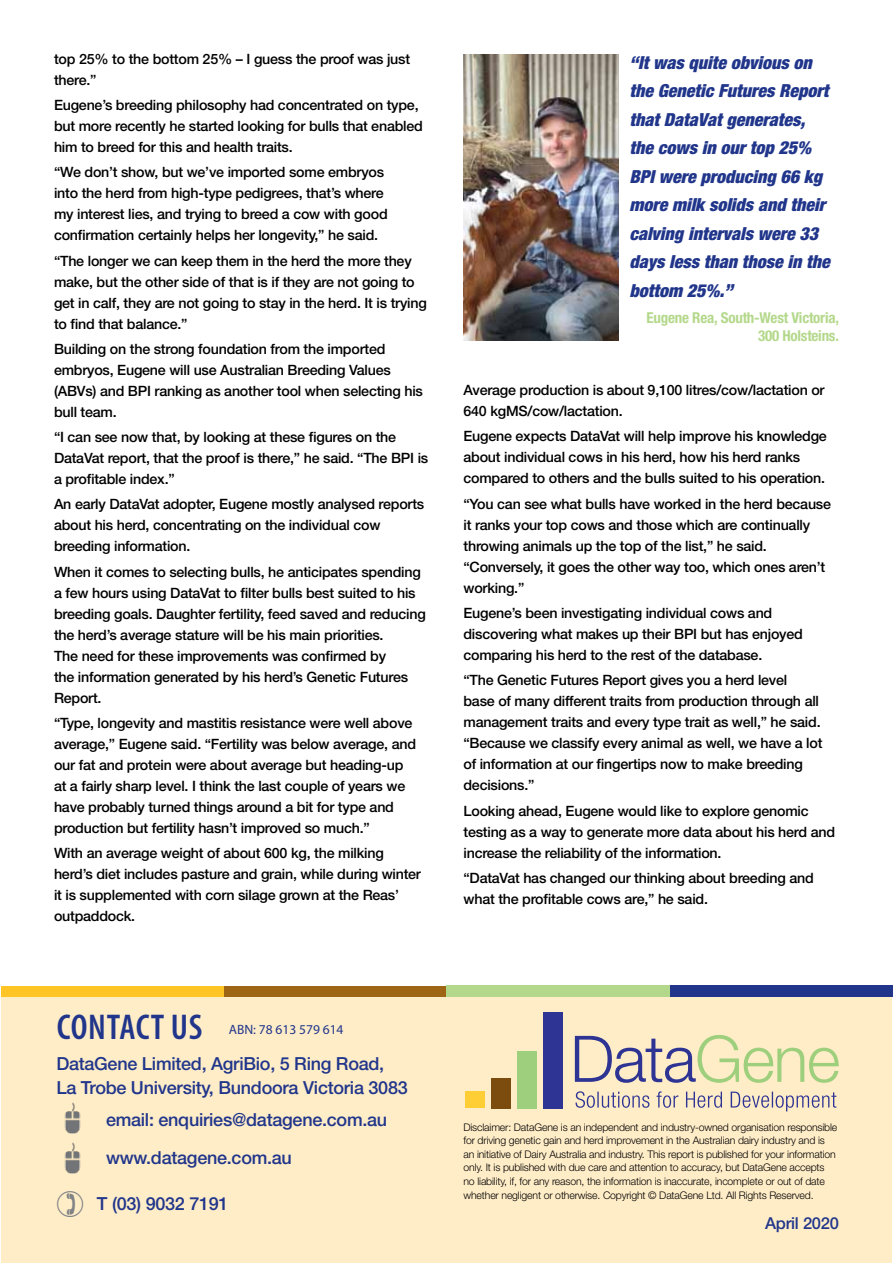
<style>
.page{position:relative;width:893px;height:1263px;background:#fff}
.page>*{position:absolute;margin:0;border:0;box-sizing:border-box;transform-origin:0 0}
.t1{font:600 condensed 36px "Myriad Pro";letter-spacing:.015em;color:#21368b}
.t2{font:italic 900 condensed 18px/28.5px "HN";color:#21368b}
.t3{font:500 18px/24px "Helvetica Neue LT Std";letter-spacing:-.015em;color:#21368b}
.t4{font:500 16.5px "Helvetica Neue LT Std";letter-spacing:-.015em;color:#21368b}
.t5{font:700 condensed 15px/18px "HN";letter-spacing:-.015em;color:#b4d88b;text-align:right}
.t6{font:500 14.25px/21px "Helvetica Neue LT Std";letter-spacing:-.015em;color:#000}
.t7{font:13.5px "Myriad Pro";color:#21368b}
.t8{font:300 10.5px/13.5px "Helvetica Neue LT Std";letter-spacing:-.015em;color:#000}
</style>
<div class="page">
<div style="left:1px;top:992px;width:890px;height:271px;background:#ffedc8"></div>
<img style="left:64px;top:1142px;width:17px;height:32px">
<img style="left:64px;top:1102px;width:17px;height:32px">
<div style="left:223px;top:986px;width:223px;height:11px;background:#9e6614"></div>
<div style="left:670px;top:985px;width:223px;height:12px;background:#21368b"></div>
<div style="left:446px;top:985px;width:224px;height:12px;background:#b4d88b"></div>
<div style="left:1px;top:986px;width:222px;height:11px;background:#ffc425"></div>
<svg style="left:575px;top:1035px;width:264px;height:48px"></svg>
<svg style="left:575px;top:1091px;width:261px;height:20px"></svg>
<div style="left:492px;top:1078px;width:19px;height:30px;background:#7c4c0f"></div>
<div style="left:518px;top:1051px;width:19px;height:57px;background:#9ecf7c"></div>
<div style="left:543px;top:1012px;width:20px;height:96px;background:#2d3494"></div>
<div style="left:466px;top:1091px;width:19px;height:17px;background:#ffce35"></div>
<img style="left:463px;top:54px;width:156px;height:286px">
<p class="t6" style="left:54px;top:48px;width:358px">top 25% to the bottom 25% – I guess the proof was just there.”</p>
<p class="t6" style="left:54px;top:94px;width:370px">Eugene’s breeding philosophy had concentrated on type, but more recently he started looking for bulls that enabled him to breed for this and health traits.</p>
<p class="t6" style="left:54px;top:162px;width:335px">“We don’t show, but we’ve imported some embryos into the herd from high-type pedigrees, that’s where my interest lies, and trying to breed a cow with good confirmation certainly helps her longevity,” he said.</p>
<p class="t6" style="left:54px;top:250px;width:374px">“The longer we can keep them in the herd the more they make, but the other side of that is if they are not going to get in calf, they are not going to stay in the herd. It is trying to find that balance.”</p>
<p class="t6" style="left:54px;top:338px;width:370px">Building on the strong foundation from the imported embryos, Eugene will use Australian Breeding Values (ABVs) and BPI ranking as another tool when selecting his bull team.</p>
<p class="t6" style="left:54px;top:426px;width:376px">“I can see now that, by looking at these figures on the<br>DataVat report, that the proof is there,” he said. “The BPI is a profitable index.”</p>
<p class="t6" style="left:54px;top:494px;width:372px">An early DataVat adopter, Eugene mostly analysed reports about his herd, concentrating on the individual cow breeding information.</p>
<p class="t6" style="left:54px;top:561px;width:373px">When it comes to selecting bulls, he anticipates spending a few hours using DataVat to filter bulls best suited to his breeding goals. Daughter fertility, feed saved and reducing the herd’s average stature will be his main priorities.<br>The need for these improvements was confirmed by<br>the information generated by his herd’s Genetic Futures Report.</p>
<p class="t6" style="left:54px;top:712px;width:364px">“Type, longevity and mastitis resistance were well above average,” Eugene said. “Fertility was below average, and our fat and protein were about average but heading-up at a fairly sharp level. I think the last couple of years we have probably turned things around a bit for type and production but fertility hasn’t improved so much.”</p>
<p class="t6" style="left:54px;top:842px;width:368px">With an average weight of about 600 kg, the milking herd’s diet includes pasture and grain, while during winter it is supplemented with corn silage grown at the Reas’ outpaddock.</p>
<p class="t2" style="left:629px;top:48px;width:202px">“It was quite obvious on the Genetic Futures Report that DataVat generates, the cows in our top 25%<br>BPI were producing 66 kg more milk solids and their calving intervals were 33 days less than those in the bottom 25%.”</p>
<p class="t5" style="left:647px;top:309px;width:194px">Eugene Rea, South-West Victoria,<br>300 Holsteins.</p>
<p class="t6" style="left:463px;top:379px;width:363px">Average production is about 9,100 litres/cow/lactation or<br>640 kgMS/cow/lactation.</p>
<p class="t6" style="left:463px;top:426px;width:365px">Eugene expects DataVat will help improve his knowledge about individual cows in his herd, how his herd ranks compared to others and the bulls suited to his operation.</p>
<p class="t6" style="left:463px;top:493px;width:369px">“You can see what bulls have worked in the herd because it ranks your top cows and those which are continually throwing animals up the top of the list,” he said. “Conversely, it goes the other way too, which ones aren’t working.”</p>
<p class="t6" style="left:463px;top:602px;width:341px">Eugene’s been investigating individual cows and discovering what makes up their BPI but has enjoyed comparing his herd to the rest of the database.</p>
<p class="t6" style="left:463px;top:669px;width:360px">“The Genetic Futures Report gives you a herd level<br>base of many different traits from production through all management traits and every type trait as well,” he said. “Because we classify every animal as well, we have a lot of information at our fingertips now to make breeding decisions.”</p>
<p class="t6" style="left:463px;top:800px;width:373px">Looking ahead, Eugene would like to explore genomic testing as a way to generate more data about his herd and increase the reliability of the information.</p>
<p class="t6" style="left:463px;top:867px;width:352px">“DataVat has changed our thinking about breeding and what the profitable cows are,” he said.</p>
<h1 class="t1" style="left:57px;top:1005px;width:147px">Contact Us</h1>
<p class="t7" style="left:229px;top:1021px;width:116px">ABN: 78 613 579 614</p>
<p class="t3" style="left:56px;top:1052px;width:353px">DataGene Limited, AgriBio, 5 Ring Road,<br>La Trobe University, Bundoora Victoria 3083</p>
<p class="t3" style="left:106px;top:1107px;width:283px">email: enquiries@datagene.com.au</p>
<p class="t3" style="left:106px;top:1145px;width:187px">www.datagene.com.au</p>
<p class="t3" style="left:97px;top:1191px;width:133px">T (03) 9032 7191</p>
<p class="t8" style="left:463px;top:1120px;width:375px">Disclaimer: DataGene is an independent and industry-owned organisation responsible for driving genetic gain and herd improvement in the Australian dairy industry and is an initiative of Dairy Australia and industry. This report is published for your information only. It is published with due care and attention to accuracy, but DataGene accepts no liability, if, for any reason, the information is inaccurate, incomplete or out of date whether negligent or otherwise. Copyright © DataGene Ltd. All Rights Reserved.</p>
<p class="t4" style="left:765px;top:1213px;width:75px">April 2020</p>
</div>
